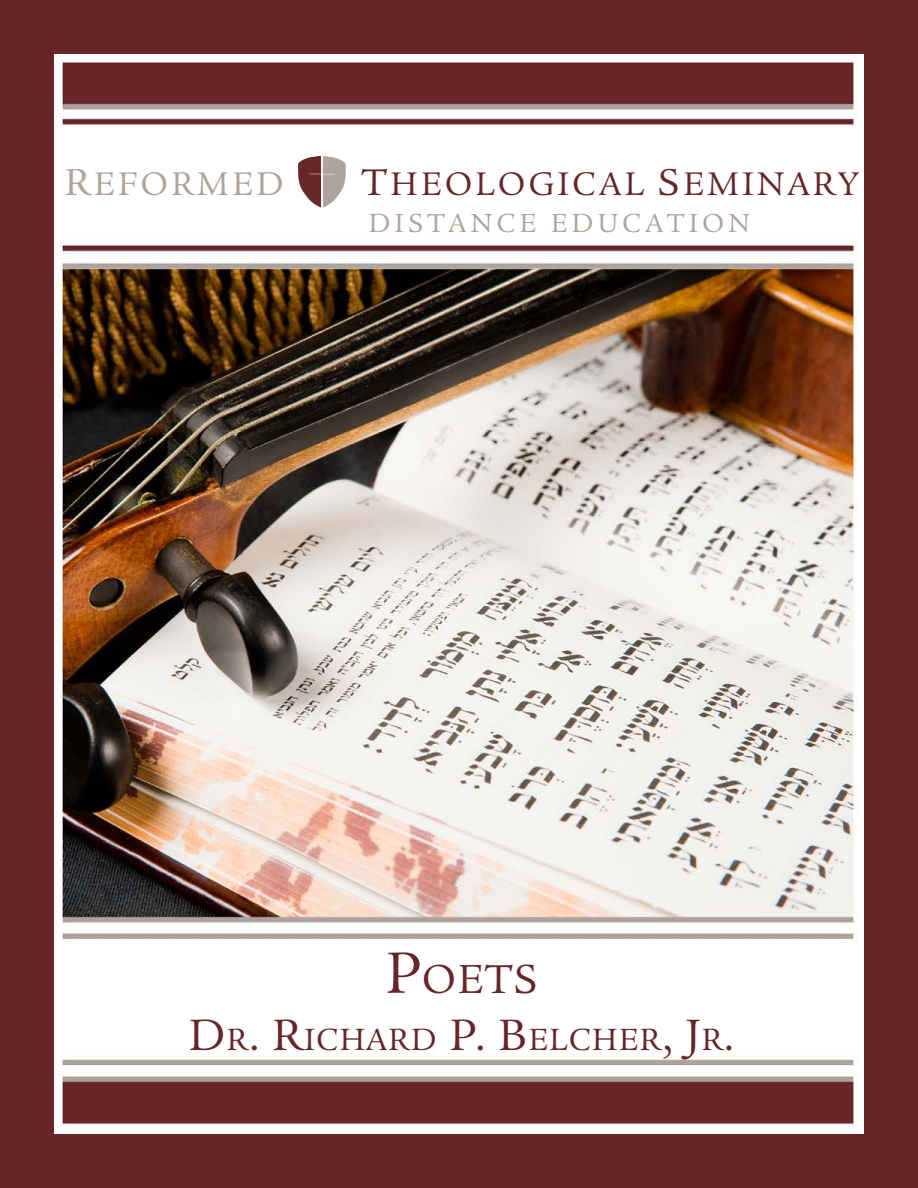
<style>
.page{position:relative;width:918px;height:1188px;background:#662628}
.page>*{position:absolute;margin:0;border:0;box-sizing:border-box;transform-origin:0 0}
.t1{font:44.1px "Legacy Serif Std";color:#662628}
.t2{font:35.55px "Legacy Serif Std";letter-spacing:.08em;color:#662628}
.t3{font:35.55px "Legacy Serif Std";letter-spacing:.08em;color:#aea39d}
.t4{font:33.3px "Legacy Serif Std";letter-spacing:.03em;color:#662628}
.t5{font:28.35px "Legacy Serif Std";letter-spacing:.14em;color:#aea39d}
.s1{font-size:40.65px}
.s2{font-size:63.15px}
.s3{font-size:47.7px}
</style>
<div class="page">
<img style="left:54px;top:54px;width:810px;height:1080px">
<svg style="left:297px;top:156px;width:50px;height:52px"></svg>
<p class="t3" style="left:64px;top:164px;width:221px"><span class="s1">R</span>EFORMED</p>
<p class="t2" style="left:361px;top:164px;width:499px"><span class="s1">T</span>HEOLOGICAL <span class="s1">S</span>EMINARY</p>
<p class="t5" style="left:368px;top:207px;width:383px">DISTANCE EDUCATION</p>
<h1 class="t1" style="left:385px;top:954px;width:154px"><span class="s2">P</span>OETS</h1>
<p class="t4" style="left:188px;top:1021px;width:548px"><span class="s3">D</span>R<span class="s3">. R</span>ICHARD <span class="s3">P. B</span>ELCHER<span class="s3">, J</span>R<span class="s3">.</span></p>
</div>
